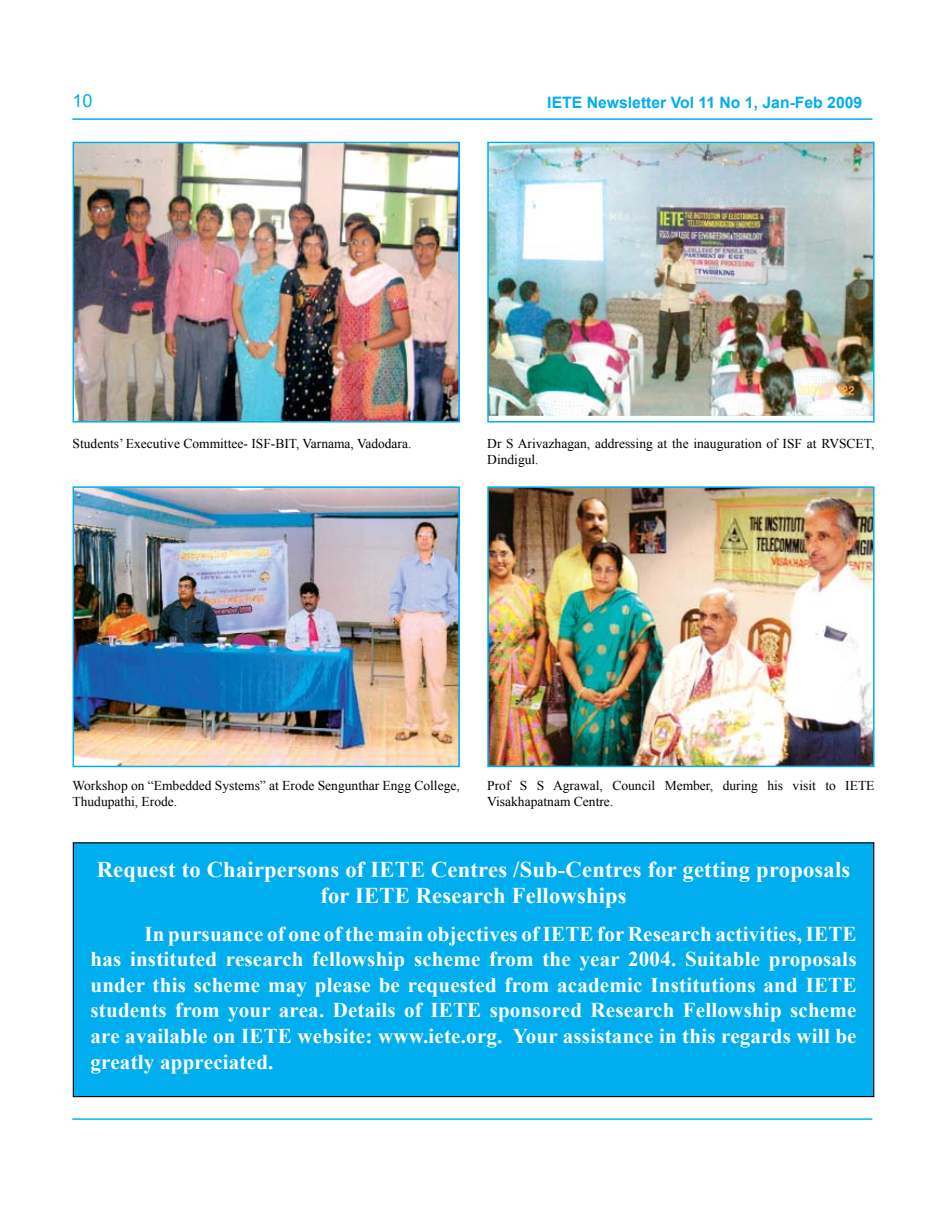
<style>
.page{position:relative;width:932px;height:1217px;background:#fff}
.page>*{position:absolute;margin:0;border:0;box-sizing:border-box;transform-origin:0 0}
.t1{font:700 22.5px/25.5px "Times New Roman";letter-spacing:.01em;color:#fff;text-align:center}
.t2{font:700 21px/25.5px "Times New Roman";letter-spacing:.01em;color:#fff;text-align:justify}
.t3{font:18px "Arial";color:#00aeef}
.t4{font:700 15.75px "Arial";color:#00aeef}
.t5{font:13.5px/16.2px "Times New Roman";color:#000}
</style>
<div class="page">
<img style="left:75px;top:145px;width:381px;height:274px">
<div style="left:72px;top:142px;width:387px;height:280px;border:2px solid #00aeef"></div>
<img style="left:75px;top:489px;width:381px;height:275px">
<div style="left:72px;top:486px;width:387px;height:281px;border:2px solid #00aeef"></div>
<img style="left:490px;top:145px;width:381px;height:270px">
<div style="left:487px;top:142px;width:387px;height:280px;border:2px solid #00aeef"></div>
<img style="left:490px;top:489px;width:381px;height:275px">
<div style="left:487px;top:486px;width:387px;height:281px;border:2px solid #00aeef"></div>
<div style="left:73px;top:842px;width:801px;height:254px;background:#00aeef"></div>
<hr style="left:72px;top:118px;width:800px;height:2px;background:#00aeef">
<hr style="left:72px;top:1118px;width:800px;height:1px;background:#00b9f2">
<p class="t3" style="left:72px;top:88px;width:22px">10</p>
<p class="t4" style="left:547px;top:92px;width:316px">IETE Newsletter Vol 11 No 1, Jan-Feb 2009</p>
<p class="t5" style="left:72px;top:434px;width:340px">Students’ Executive Committee- ISF-BIT, Varnama, Vadodara.</p>
<p class="t5" style="left:487px;top:435px;width:388px">Dr S Arivazhagan, addressing at the inauguration of ISF at RVSCET,<br>Dindigul.</p>
<p class="t5" style="left:72px;top:777px;width:388px">Workshop on “Embedded Systems” at Erode Sengunthar Engg College,<br>Thudupathi, Erode.</p>
<p class="t5" style="left:487px;top:777px;width:388px">Prof S S Agrawal, Council Member, during his visit to IETE<br>Visakhapatnam Centre.</p>
<p class="t1" style="left:97px;top:856px;width:754px">Request to Chairpersons of IETE Centres /Sub-Centres for getting proposals for IETE Research Fellowships</p>
<p class="t2" style="left:90px;top:920px;width:767px;text-indent:54px">In pursuance of one of the main objectives of IETE for Research activities, IETE has instituted research fellowship scheme from the year 2004. Suitable proposals under this scheme may please be requested from academic Institutions and IETE students from your area. Details of IETE sponsored Research Fellowship scheme are available on IETE website: www.iete.org. Your assistance in this regards will be greatly appreciated.</p>
</div>
